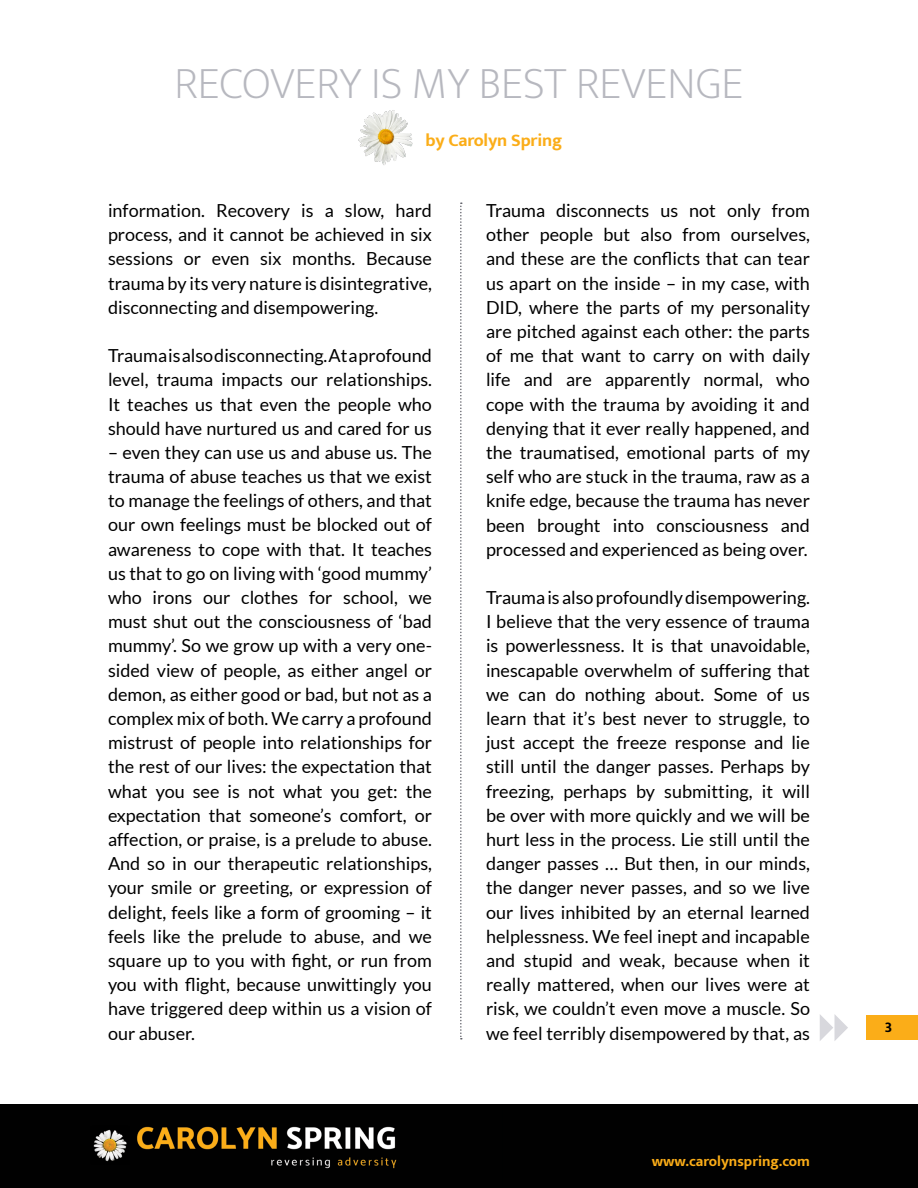
<style>
.page{position:relative;width:918px;height:1188px;background:#fff}
.page>*{position:absolute;margin:0;border:0;box-sizing:border-box;transform-origin:0 0}
.t1{font:200 45px "Mukta";color:#b7b8bf}
.t2{font:18px/24.2px "Lato";color:#000;text-align:justify}
.t3{font:700 18px "Mukta";letter-spacing:-.01em;color:#fbad18}
.t4{font:700 15px "Mukta";color:#fbad18}
.t5{font:700 15px "Mukta";color:#000}
</style>
<div class="page">
<svg style="left:460px;top:203px;width:2px;height:837px"></svg>
<img style="left:358px;top:110px;width:55px;height:55px">
<div style="left:0;top:1104px;width:918px;height:84px;background:#010101"></div>
<img style="left:93px;top:1126px;width:304px;height:43px">
<svg style="left:820px;top:1014px;width:28px;height:27px"></svg>
<div style="left:867px;top:1015px;width:51px;height:25px;background:#fbad18"></div>
<h1 class="t1" style="left:175px;top:47px;width:570px">RECOVERY IS MY BEST REVENGE</h1>
<p class="t3" style="left:425px;top:129px;width:138px">by Carolyn Spring</p>
<p class="t2" style="left:108px;top:198px;width:326px">information. Recovery is a slow, hard process, and it cannot be achieved in six sessions or even six months. Because trauma by its very nature is disintegrative, disconnecting and disempowering.</p>
<p class="t2" style="left:108px;top:343px;width:326px">Trauma is also disconnecting. At a profound level, trauma impacts our relationships.<br>It teaches us that even the people who should have nurtured us and cared for us</p>
<p class="t2" style="left:108px;top:440px;width:326px">– even they can use us and abuse us. The trauma of abuse teaches us that we exist to manage the feelings of others, and that our own feelings must be blocked out of awareness to cope with that. It teaches us that to go on living with ‘good mummy’ who irons our clothes for school, we must shut out the consciousness of ‘bad mummy’. So we grow up with a very one&shy;sided view of people, as either angel or demon, as either good or bad, but not as a complex mix of both. We carry a profound mistrust of people into relationships for the rest of our lives: the expectation that what you see is not what you get: the expectation that someone’s comfort, or affection, or praise, is a prelude to abuse.<br>And so in our therapeutic relationships, your smile or greeting, or expression of delight, feels like a form of grooming – it feels like the prelude to abuse, and we square up to you with fight, or run from you with flight, because unwittingly you have triggered deep within us a vision of our abuser.</p>
<p class="t2" style="left:486px;top:198px;width:326px">Trauma disconnects us not only from other people but also from ourselves, and these are the conflicts that can tear us apart on the inside – in my case, with DID, where the parts of my personality are pitched against each other: the parts of me that want to carry on with daily life and are apparently normal, who cope with the trauma by avoiding it and denying that it ever really happened, and the traumatised, emotional parts of my self who are stuck in the trauma, raw as a knife edge, because the trauma has never been brought into consciousness and processed and experienced as being over.</p>
<p class="t2" style="left:486px;top:585px;width:326px">Trauma is also profoundly disempowering.<br>I believe that the very essence of trauma is powerlessness. It is that unavoidable, inescapable overwhelm of suffering that we can do nothing about. Some of us learn that it’s best never to struggle, to just accept the freeze response and lie still until the danger passes. Perhaps by freezing, perhaps by submitting, it will be over with more quickly and we will be hurt less in the process. Lie still until the danger passes … But then, in our minds, the danger never passes, and so we live our lives inhibited by an eternal learned helplessness. We feel inept and incapable and stupid and weak, because when it really mattered, when our lives were at risk, we couldn’t even move a muscle. So we feel terribly disempowered by that, as</p>
<p class="t4" style="left:652px;top:1152px;width:160px">www.carolynspring.com</p>
<p class="t5" style="left:885px;top:1018px;width:9px">3</p>
</div>
